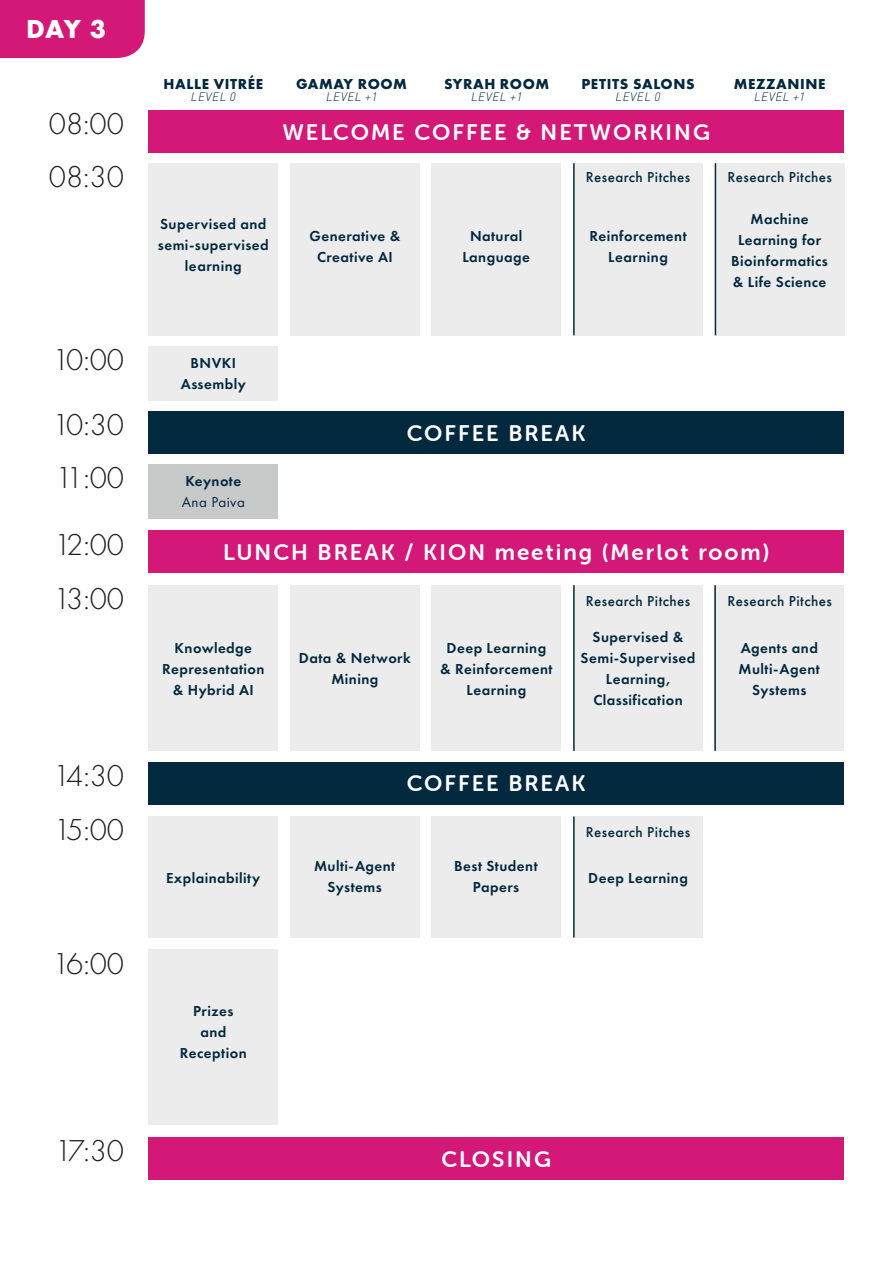
<style>
.page{position:relative;width:893px;height:1263px;background:#fff}
.page>*{position:absolute;margin:0;border:0;box-sizing:border-box;transform-origin:0 0}
.t1{font:300 31.35px/53.1px "Futura PT";color:#231f20}
.t2{font:700 27px "Futura PT";color:#fff}
.t3{font:22.5px "Museo Sans Rounded 700";letter-spacing:.09em;color:#fff}
.t4{font:600 15px/21px "Futura PT";letter-spacing:.03em;color:#03293f;text-align:center}
.t5{font:500 15px "Futura PT";letter-spacing:.03em;color:#03293f}
.t6{font:700 15px "Futura PT";letter-spacing:.04em;color:#03293f}
.t7{font:15px "Futura PT";letter-spacing:.03em;color:#03293f}
.t8{font:italic 300 12px "DIN Pro";letter-spacing:.05em;color:#03293f}
</style>
<div class="page">
<div style="left:148px;top:110px;width:696px;height:43px;background:#d41878"></div>
<div style="left:148px;top:163px;width:130px;height:172px;background:#ebeceb"></div>
<div style="left:148px;top:411px;width:696px;height:42px;background:#03293f"></div>
<div style="left:148px;top:762px;width:696px;height:43px;background:#03293f"></div>
<div style="left:148px;top:1137px;width:696px;height:43px;background:#d41878"></div>
<div style="left:148px;top:530px;width:696px;height:43px;background:#d41878"></div>
<div style="left:432px;top:585px;width:129px;height:166px;background:#ebeceb"></div>
<div style="left:290px;top:585px;width:130px;height:166px;background:#ebeceb"></div>
<div style="left:148px;top:585px;width:130px;height:166px;background:#ebeceb"></div>
<div style="left:573px;top:585px;width:130px;height:166px;background:#ebeceb"></div>
<div style="left:714px;top:585px;width:130px;height:166px;background:#ebeceb"></div>
<div style="left:431px;top:816px;width:130px;height:121px;background:#ebeceb"></div>
<div style="left:290px;top:163px;width:130px;height:172px;background:#ebeceb"></div>
<div style="left:432px;top:163px;width:129px;height:172px;background:#ebeceb"></div>
<div style="left:573px;top:163px;width:130px;height:172px;background:#ebeceb"></div>
<div style="left:715px;top:163px;width:129px;height:172px;background:#ebeceb"></div>
<div style="left:148px;top:816px;width:130px;height:121px;background:#ebeceb"></div>
<div style="left:290px;top:816px;width:130px;height:121px;background:#ebeceb"></div>
<div style="left:148px;top:950px;width:130px;height:175px;background:#ebeceb"></div>
<div style="left:573px;top:816px;width:130px;height:121px;background:#ebeceb"></div>
<div style="left:0;top:0;width:145px;height:58px;background:#d41878"></div>
<div style="left:148px;top:464px;width:130px;height:54px;background:#c8c9c9"></div>
<div style="left:148px;top:346px;width:130px;height:54px;background:#ebeceb"></div>
<hr style="left:573px;top:163px;width:2px;height:172px;background:#03293f">
<hr style="left:573px;top:585px;width:2px;height:166px;background:#03293f">
<hr style="left:573px;top:816px;width:2px;height:121px;background:#03293f">
<hr style="left:715px;top:163px;width:1px;height:172px;background:#03293f">
<hr style="left:714px;top:585px;width:2px;height:166px;background:#03293f">
<h2 class="t2" style="left:26px;top:12px;width:82px">DAY 3</h2>
<h1 class="t1" style="left:49px;top:97px;width:77px">08:00<br>08:30</h1>
<h1 class="t1" style="left:52px;top:333px;width:73px">10:00</h1>
<h1 class="t1" style="left:52px;top:398px;width:73px">10:30</h1>
<h1 class="t1" style="left:56px;top:451px;width:70px">11:00</h1>
<h1 class="t1" style="left:54px;top:518px;width:71px">12:00</h1>
<h1 class="t1" style="left:54px;top:572px;width:72px">13:00</h1>
<h1 class="t1" style="left:53px;top:750px;width:72px">14:30</h1>
<h1 class="t1" style="left:54px;top:804px;width:72px">15:00</h1>
<h1 class="t1" style="left:52px;top:937px;width:73px">16:00</h1>
<h1 class="t1" style="left:55px;top:1124px;width:71px">17:30</h1>
<p class="t6" style="left:164px;top:74px;width:101px">HALLE VITRÉE</p>
<p class="t8" style="left:191px;top:87px;width:46px">LEVEL 0</p>
<p class="t4" style="left:158px;top:214px;width:112px">Supervised and semi-supervised learning</p>
<p class="t6" style="left:296px;top:74px;width:112px">GAMAY ROOM</p>
<p class="t8" style="left:326px;top:87px;width:53px">LEVEL +1</p>
<p class="t6" style="left:444px;top:74px;width:107px">SYRAH ROOM</p>
<p class="t8" style="left:471px;top:87px;width:53px">LEVEL +1</p>
<p class="t6" style="left:581px;top:74px;width:115px">PETITS SALONS</p>
<p class="t8" style="left:616px;top:87px;width:46px">LEVEL 0</p>
<h3 class="t3" style="left:282px;top:120px;width:429px">WELCOME COFFEE &amp; NETWORKING</h3>
<p class="t4" style="left:309px;top:226px;width:92px">Generative &amp;<br>Creative AI</p>
<p class="t5" style="left:586px;top:168px;width:106px">Research Pitches</p>
<p class="t4" style="left:462px;top:226px;width:69px">Natural<br>Language</p>
<p class="t4" style="left:589px;top:226px;width:99px">Reinforcement<br>Learning</p>
<p class="t6" style="left:734px;top:74px;width:93px">MEZZANINE</p>
<p class="t8" style="left:754px;top:87px;width:53px">LEVEL +1</p>
<p class="t5" style="left:727px;top:168px;width:106px">Research Pitches</p>
<p class="t4" style="left:731px;top:208px;width:98px">Machine<br>Learning for<br>Bioinformatics &amp; Life Science</p>
<p class="t4" style="left:181px;top:353px;width:66px">BNVKI<br>Assembly</p>
<p class="t4" style="left:185px;top:471px;width:57px">Keynote</p>
<p class="t7" style="left:182px;top:493px;width:65px">Ana Paiva</p>
<h3 class="t3" style="left:407px;top:420px;width:180px">COFFEE BREAK</h3>
<h3 class="t3" style="left:223px;top:540px;width:547px">LUNCH BREAK / KION meeting (Merlot room)</h3>
<p class="t5" style="left:586px;top:591px;width:106px">Research Pitches</p>
<p class="t5" style="left:727px;top:591px;width:106px">Research Pitches</p>
<p class="t4" style="left:162px;top:637px;width:104px">Knowledge<br>Representation &amp; Hybrid AI</p>
<p class="t4" style="left:581px;top:626px;width:116px">Supervised &amp;<br>Semi-Supervised<br>Learning,<br>Classification</p>
<p class="t4" style="left:739px;top:637px;width:83px">Agents and<br>Multi-Agent<br>Systems</p>
<p class="t4" style="left:440px;top:637px;width:114px">Deep Learning &amp; Reinforcement<br>Learning</p>
<p class="t4" style="left:299px;top:647px;width:113px">Data &amp; Network<br>Mining</p>
<h3 class="t3" style="left:407px;top:771px;width:180px">COFFEE BREAK</h3>
<p class="t4" style="left:166px;top:867px;width:96px">Explainability</p>
<p class="t4" style="left:314px;top:856px;width:83px">Multi-Agent<br>Systems</p>
<p class="t4" style="left:454px;top:856px;width:85px">Best Student<br>Papers</p>
<p class="t5" style="left:586px;top:823px;width:106px">Research Pitches</p>
<p class="t4" style="left:588px;top:867px;width:101px">Deep Learning</p>
<p class="t4" style="left:180px;top:1000px;width:68px">Prizes and<br>Reception</p>
<h3 class="t3" style="left:441px;top:1147px;width:111px">CLOSING</h3>
</div>
